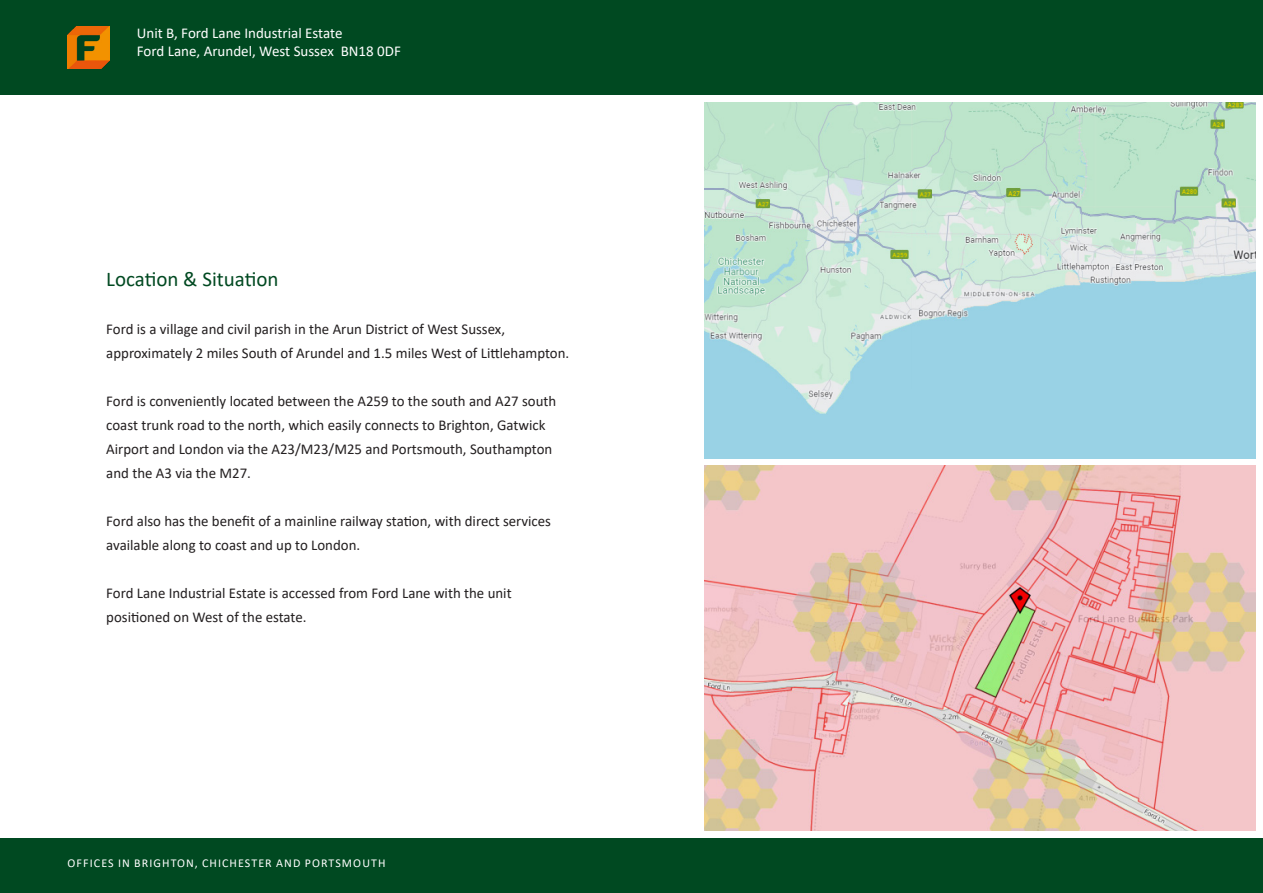
<style>
.page{position:relative;width:1263px;height:893px;background:#fff}
.page>*{position:absolute;margin:0;border:0;box-sizing:border-box;transform-origin:0 0}
.Flude_-_Sub_Header{font:21px "Calibri";color:#004921}
.Flude_-_Standard_Paragraph_Text{font:15px/24px "Calibri";color:#231f20}
.t1{font:15px "Calibri";color:#fff}
.t2{font:12px "Calibri";letter-spacing:.09em;color:#fff}
</style>
<div class="page">
<div style="left:0;top:0;width:1263px;height:95px;background:#004921"></div>
<img style="left:67px;top:26px;width:43px;height:42px">
<div style="left:0;top:838px;width:1263px;height:55px;background:#004921"></div>
<img style="left:705px;top:465px;width:550px;height:366px">
<img style="left:705px;top:102px;width:550px;height:356px">
<p class="t1" style="left:137px;top:22px;width:207px">Unit B, Ford Lane Industrial Estate</p>
<p class="t1" style="left:137px;top:40px;width:266px">Ford Lane, Arundel, West Sussex BN18 0DF</p>
<p class="Flude_-_Sub_Header" style="left:106px;top:265px;width:174px">Location &amp; Situation</p>
<p class="Flude_-_Standard_Paragraph_Text" style="left:106px;top:317px;width:464px">Ford is a village and civil parish in the Arun District of West Sussex, approximately 2 miles South of Arundel and 1.5 miles West of Littlehampton.</p>
<p class="Flude_-_Standard_Paragraph_Text" style="left:106px;top:389px;width:451px">Ford is conveniently located between the A259 to the south and A27 south coast trunk road to the north, which easily connects to Brighton, Gatwick Airport and London via the A23/M23/M25 and Portsmouth, Southampton and the A3 via the M27.</p>
<p class="Flude_-_Standard_Paragraph_Text" style="left:106px;top:509px;width:446px">Ford also has the benefit of a mainline railway station, with direct services available along to coast and up to London.</p>
<p class="Flude_-_Standard_Paragraph_Text" style="left:106px;top:581px;width:407px">Ford Lane Industrial Estate is accessed from Ford Lane with the unit positioned on West of the estate.</p>
<p class="t2" style="left:68px;top:855px;width:319px">OFFICES IN BRIGHTON, CHICHESTER AND PORTSMOUTH</p>
</div>
